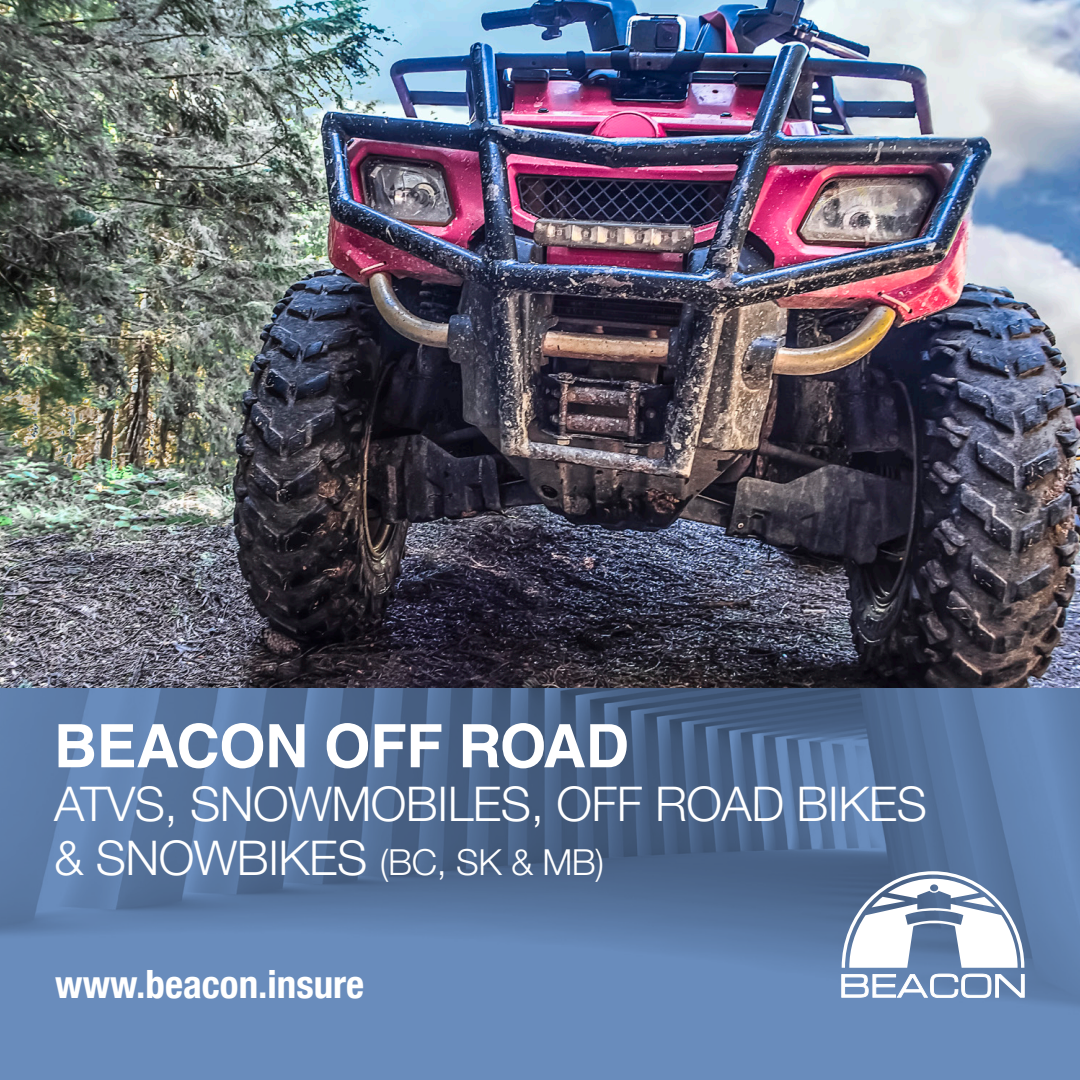
<style>
.page{position:relative;width:1080px;height:1080px;background:#fff}
.page>*{position:absolute;margin:0;border:0;box-sizing:border-box;transform-origin:0 0}
.t1{font:700 60px "Helvetica LT Std";letter-spacing:-.01em;color:#fff}
.t2{font:300 48px "Helvetica Neue LT Std";letter-spacing:-.01em;color:#fff}
.t3{font:700 condensed 39px "Helvetica Neue";color:#fff}
.s1{font-size:36px}
</style>
<div class="page">
<img style="left:0;top:0;width:1080px;height:689px">
<svg style="left:0;top:689px;width:1080px;height:391px;background:#5b7aa5"></svg>
<svg style="left:842px;top:871px;width:182px;height:127px"></svg>
<p class="t1" style="left:54px;top:710px;width:576px">BEACON OFF ROAD</p>
<p class="t2" style="left:54px;top:775px;width:875px">ATVS, SNOWMOBILES, OFF ROAD BIKES</p>
<p class="t2" style="left:54px;top:829px;width:552px">&amp; SNOWBIKES <span class="s1">(BC, SK &amp; MB)</span></p>
<p class="t3" style="left:55px;top:961px;width:310px">www.beacon.insure</p>
</div>
